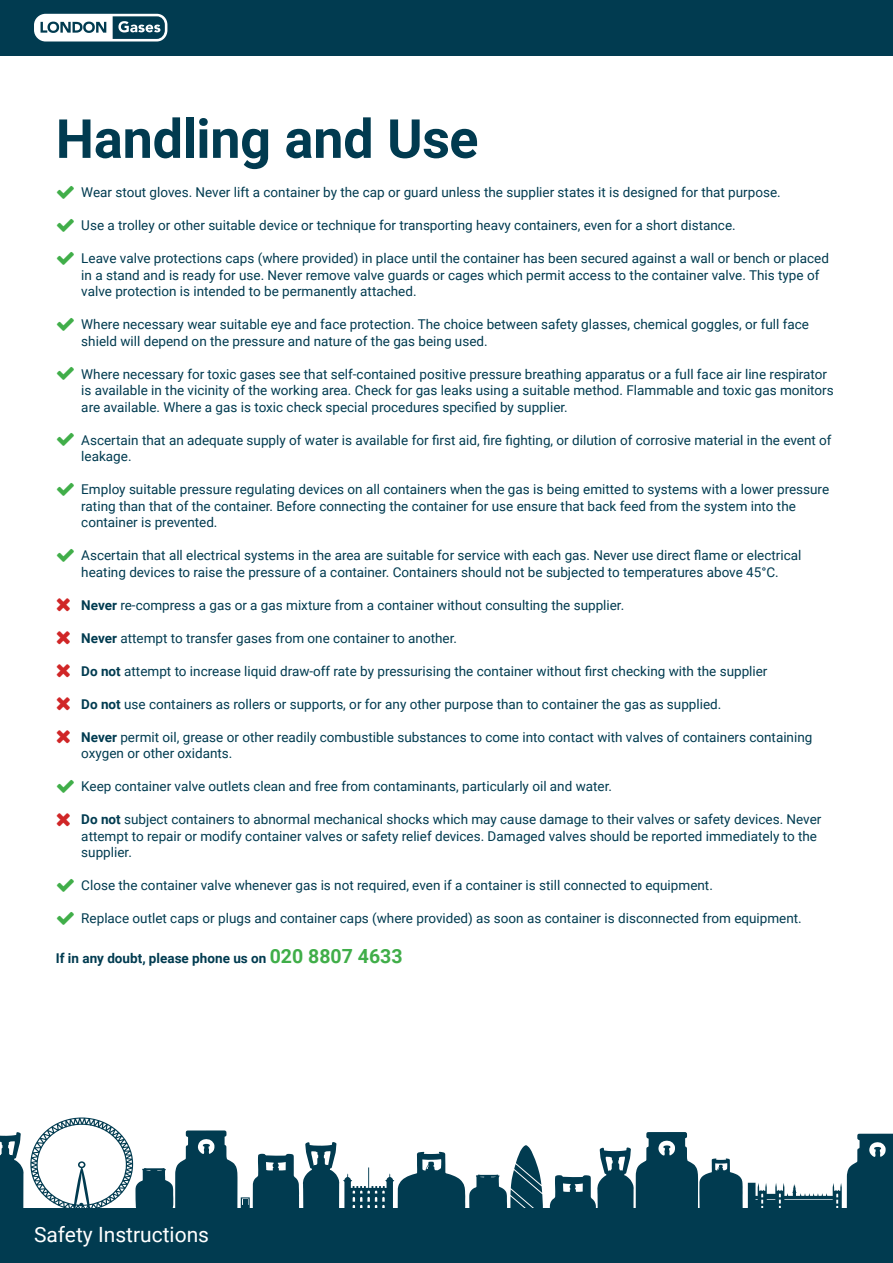
<style>
.page{position:relative;width:893px;height:1263px;background:#fff}
.page>*{position:absolute;margin:0;border:0;box-sizing:border-box;transform-origin:0 0}
.t1{font:700 54px "Roboto";letter-spacing:-.005em;color:#013b50}
.t2{font:21px "Roboto";color:#fff}
.t3{font:13.5px/16.5px "Roboto";color:#013b50}
.t4{font:700 13.5px "Roboto";color:#013b50}
.s1{font-weight:700}
.s2{font-size:19.5px;color:#40ae49}
</style>
<div class="page">
<svg style="left:0;top:1132px;width:24px;height:126px;background:#1f5265"></svg>
<svg style="left:550px;top:1132px;width:343px;height:131px"></svg>
<svg style="left:30px;top:1117px;width:513px;height:146px"></svg>
<div style="left:0;top:0;width:893px;height:55px;background:#013b50"></div>
<svg style="left:34px;top:14px;width:133px;height:28px"></svg>
<p class="t1" style="left:56px;top:101px;width:424px">Handling and Use</p>
<p class="t3" style="left:81px;top:183px;width:701px">Wear stout gloves. Never lift a container by the cap or guard unless the supplier states it is designed for that purpose.</p>
<p class="t3" style="left:81px;top:216px;width:656px">Use a trolley or other suitable device or technique for transporting heavy containers, even for a short distance.</p>
<p class="t3" style="left:81px;top:249px;width:749px">Leave valve protections caps (where provided) in place until the container has been secured against a wall or bench or placed in a stand and is ready for use. Never remove valve guards or cages which permit access to the container valve. This type of valve protection is intended to be permanently attached.</p>
<p class="t3" style="left:81px;top:315px;width:729px">Where necessary wear suitable eye and face protection. The choice between safety glasses, chemical goggles, or full face shield will depend on the pressure and nature of the gas being used.</p>
<p class="t3" style="left:81px;top:365px;width:754px">Where necessary for toxic gases see that self-contained positive pressure breathing apparatus or a full face air line respirator is available in the vicinity of the working area. Check for gas leaks using a suitable method. Flammable and toxic gas monitors are available. Where a gas is toxic check special procedures specified by supplier.</p>
<p class="t3" style="left:81px;top:431px;width:752px">Ascertain that an adequate supply of water is available for first aid, fire fighting, or dilution of corrosive material in the event of leakage.</p>
<p class="t3" style="left:81px;top:480px;width:749px">Employ suitable pressure regulating devices on all containers when the gas is being emitted to systems with a lower pressure rating than that of the container. Before connecting the container for use ensure that back feed from the system into the container is prevented.</p>
<p class="t3" style="left:81px;top:546px;width:722px">Ascertain that all electrical systems in the area are suitable for service with each gas. Never use direct flame or electrical heating devices to raise the pressure of a container. Containers should not be subjected to temperatures above 45°C.</p>
<p class="t3" style="left:81px;top:596px;width:544px"><span class="s1">Never</span> re-compress a gas or a gas mixture from a container without consulting the supplier.</p>
<p class="t3" style="left:81px;top:629px;width:377px"><span class="s1">Never</span> attempt to transfer gases from one container to another.</p>
<p class="t3" style="left:81px;top:662px;width:688px"><span class="s1">Do not</span> attempt to increase liquid draw-off rate by pressurising the container without first checking with the supplier</p>
<p class="t3" style="left:81px;top:695px;width:642px"><span class="s1">Do not</span> use containers as rollers or supports, or for any other purpose than to container the gas as supplied.</p>
<p class="t3" style="left:81px;top:728px;width:733px"><span class="s1">Never</span> permit oil, grease or other readily combustible substances to come into contact with valves of containers containing oxygen or other oxidants.</p>
<p class="t3" style="left:81px;top:777px;width:532px">Keep container valve outlets clean and free from contaminants, particularly oil and water.</p>
<p class="t3" style="left:81px;top:810px;width:742px"><span class="s1">Do not</span> subject containers to abnormal mechanical shocks which may cause damage to their valves or safety devices. Never attempt to repair or modify container valves or safety relief devices. Damaged valves should be reported immediately to the supplier.</p>
<p class="t3" style="left:81px;top:876px;width:633px">Close the container valve whenever gas is not required, even if a container is still connected to equipment.</p>
<p class="t3" style="left:81px;top:909px;width:722px">Replace outlet caps or plugs and container caps (where provided) as soon as container is disconnected from equipment.</p>
<p class="t4" style="left:56px;top:949px;width:348px">If in any doubt, please phone us on <span class="s2">020 8807 4633</span></p>
<h2 class="t2" style="left:34px;top:1220px;width:177px">Safety Instructions</h2>
</div>
